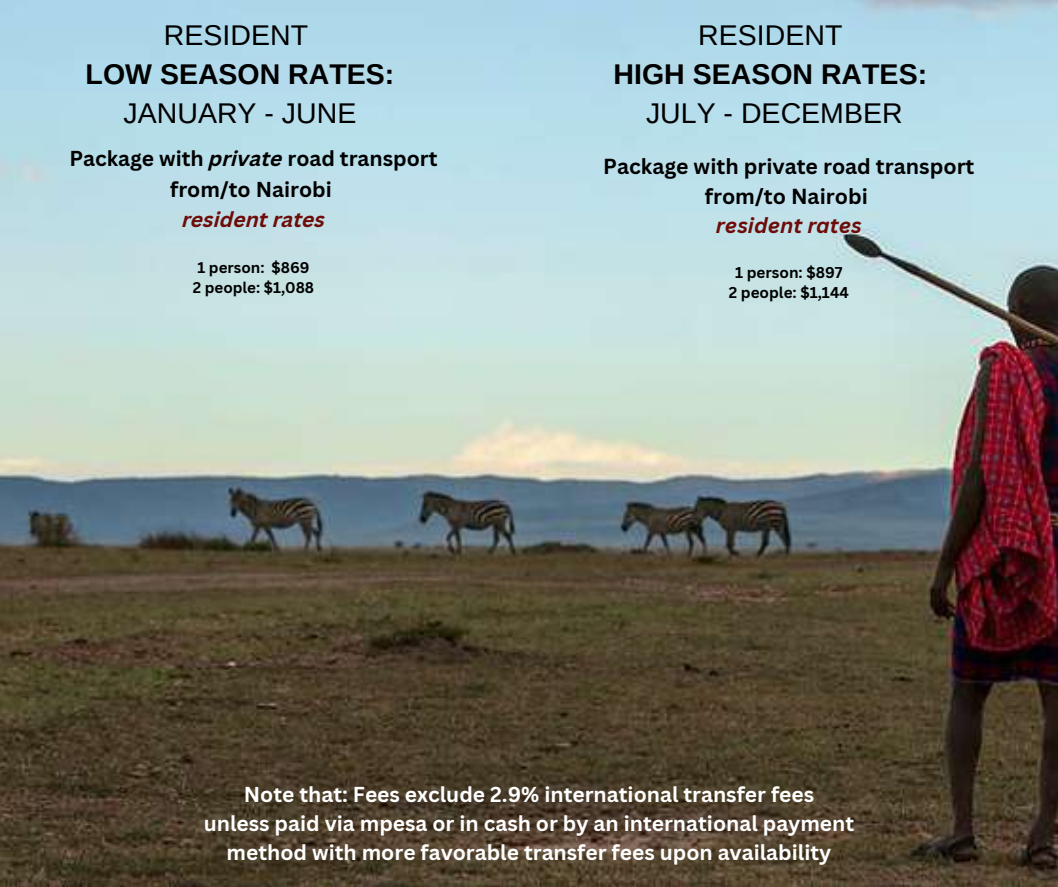
<style>
.page{position:relative;width:1058px;height:887px;background:#fff}
.page>*{position:absolute;margin:0;border:0;box-sizing:border-box;transform-origin:0 0}
.t1{font:28.5px "Arimo";color:#000}
.t2{font:700 28.5px "Arimo";color:#000}
.t3{font:700 21.15px/29.2px "Canva Sans";color:#000;text-align:center}
.t4{font:italic 700 21.15px "Canva Sans";color:#6d0c09}
.t5{font:700 21px/29.2px "Canva Sans";color:#fff;text-align:center}
.t6{font:700 21px/31.5px "Canva Sans";color:#000;text-align:center}
.t7{font:italic 700 21px "Canva Sans";color:#6d0c09}
.t8{font:700 15.3px/20.2px "Canva Sans";color:#000;text-align:center}
.t9{font:700 15.15px/20.2px "Canva Sans";color:#000;text-align:center}
.s1{font-style:italic}
</style>
<div class="page">
<img style="left:0;top:0;width:1058px;height:886px">
<h1 class="t1" style="left:164px;top:19px;width:146px">RESIDENT</h1>
<h1 class="t2" style="left:86px;top:58px;width:310px">LOW SEASON RATES:</h1>
<h1 class="t1" style="left:124px;top:98px;width:234px">JANUARY - JUNE</h1>
<p class="t6" style="left:69px;top:142px;width:369px">Package with <span class="s1">private</span> road transport from/to Nairobi</p>
<p class="t7" style="left:182px;top:210px;width:144px">resident rates</p>
<p class="t9" style="left:193px;top:257px;width:123px">1 person: $869<br>2 people: $1,088</p>
<h1 class="t1" style="left:698px;top:19px;width:146px">RESIDENT</h1>
<h1 class="t2" style="left:613px;top:58px;width:315px">HIGH SEASON RATES:</h1>
<h1 class="t1" style="left:646px;top:98px;width:258px">JULY - DECEMBER</h1>
<p class="t3" style="left:603px;top:151px;width:373px">Package with private road transport from/to Nairobi</p>
<p class="t4" style="left:716px;top:210px;width:147px">resident rates</p>
<p class="t8" style="left:728px;top:262px;width:122px">1 person: $897<br>2 people: $1,144</p>
<p class="t5" style="left:204px;top:779px;width:652px">Note that: Fees exclude 2.9% international transfer fees<br>unless paid via mpesa or in cash or by an international payment method with more favorable transfer fees upon availability</p>
</div>
